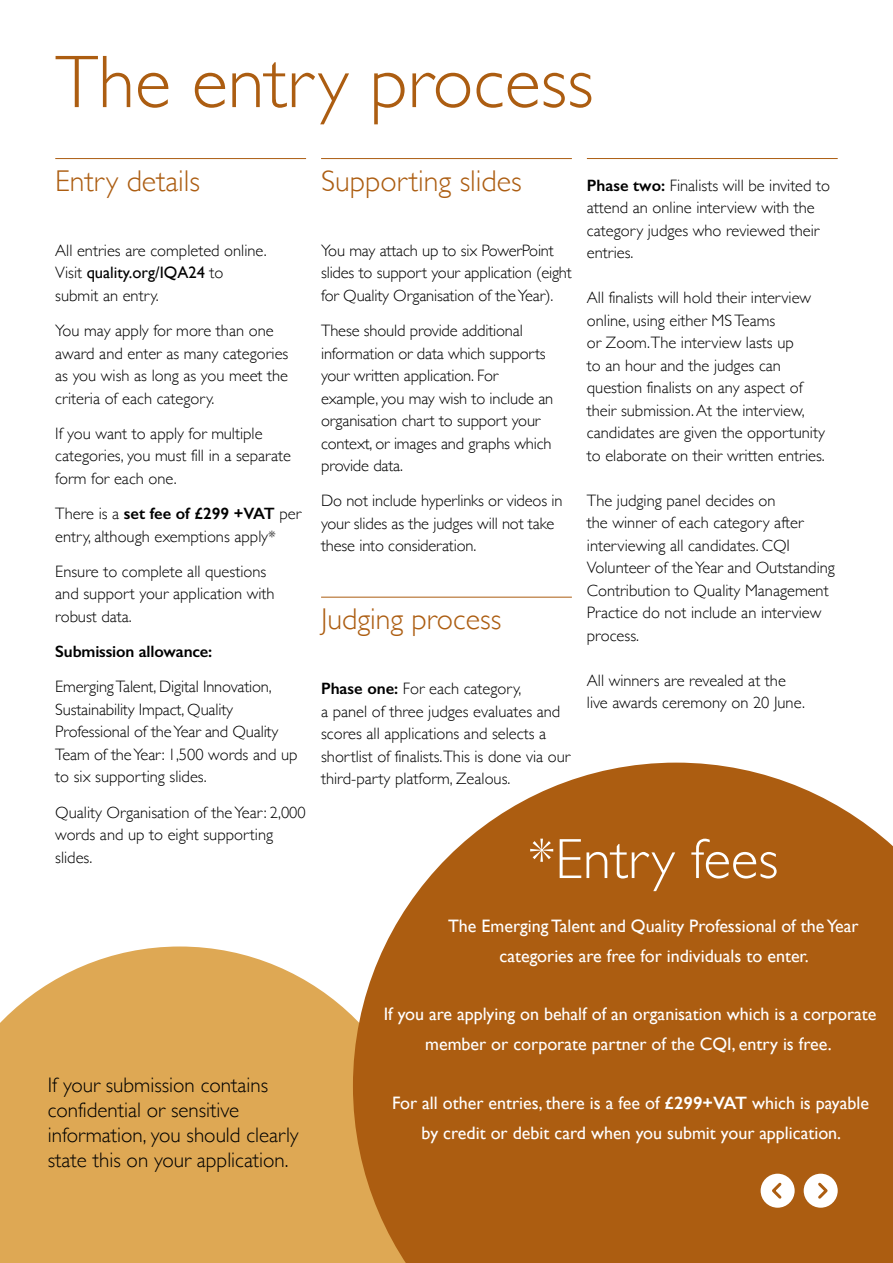
<style>
.page{position:relative;width:893px;height:1263px;background:#fff}
.page>*{position:absolute;margin:0;border:0;box-sizing:border-box;transform-origin:0 0}
.Headline{font:300 75px "Gill Sans";color:#ac5d11}
.t1{font:300 57px "Gill Sans";color:#fff}
.Gill_Sans_light_headline{font:300 30px "Gill Sans";color:#ac5d11}
.t2{font:300 21px/25.2px "Gill Sans";color:#000}
.t3{font:18px/30px "Gill Sans";color:#fff;text-align:center}
.body_copy_light{font:300 16.5px/22.5px "Gill Sans";color:#000}
.Gill_Sans_light_headline-2{font:300 16.5px/22.5px "Gill Sans";color:#000}
.body_copy_light-2{font:600 16.5px "Gill Sans";letter-spacing:-.01em;color:#000}
.s1{font-weight:400}
.s2{font-weight:600}
</style>
<div class="page">
<svg style="left:0;top:946px;width:353px;height:317px;background:#e0ae60"></svg>
<svg style="left:353px;top:763px;width:540px;height:500px;background:#b56e2a"></svg>
<hr style="left:55px;top:158px;width:251px;height:1px;background:#ac5d11">
<hr style="left:587px;top:158px;width:251px;height:1px;background:#ac5d11">
<div style="left:761px;top:1174px;width:34px;height:34px;background:#fff;border-radius:50%"></div>
<svg style="left:772px;top:1182px;width:10px;height:17px"></svg>
<div style="left:804px;top:1174px;width:34px;height:34px;background:#fff;border-radius:50%"></div>
<svg style="left:818px;top:1182px;width:10px;height:17px"></svg>
<hr style="left:321px;top:158px;width:251px;height:1px;background:#ac5d11">
<hr style="left:321px;top:597px;width:251px;height:1px;background:#ac5d11">
<p class="Headline" style="left:55px;top:23px;width:540px">The entry process</p>
<p class="Gill_Sans_light_headline" style="left:55px;top:157px;width:146px">Entry details</p>
<p class="body_copy_light" style="left:55px;top:238px;width:213px">All entries are completed online.<br>Visit <span class="s1">quality.org/IQA24</span> to submit an entry.</p>
<p class="body_copy_light" style="left:55px;top:319px;width:235px">You may apply for more than one award and enter as many categories as you wish as long as you meet the criteria of each category.</p>
<p class="body_copy_light" style="left:55px;top:421px;width:237px">If you want to apply for multiple categories, you must fill in a separate form for each one.</p>
<p class="body_copy_light" style="left:55px;top:502px;width:247px">There is a <span class="s2">set fee of £299 +VAT</span> per entry, although exemptions apply*</p>
<p class="body_copy_light" style="left:55px;top:559px;width:221px">Ensure to complete all questions and support your application with robust data.</p>
<p class="body_copy_light-2" style="left:55px;top:642px;width:159px">Submission allowance:</p>
<p class="body_copy_light" style="left:55px;top:675px;width:244px">Emerging Talent, Digital Innovation, Sustainability Impact, Quality Professional of the Year and Quality Team of the Year: 1,500 words and up to six supporting slides.</p>
<p class="body_copy_light" style="left:55px;top:800px;width:252px">Quality Organisation of the Year: 2,000 words and up to eight supporting slides.</p>
<p class="Gill_Sans_light_headline" style="left:321px;top:157px;width:202px">Supporting slides</p>
<p class="body_copy_light" style="left:321px;top:238px;width:252px">You may attach up to six PowerPoint slides to support your application (eight for Quality Organisation of the Year).</p>
<p class="body_copy_light" style="left:321px;top:319px;width:234px">These should provide additional information or data which supports your written application. For example, you may wish to include an organisation chart to support your context, or images and graphs which provide data.</p>
<p class="body_copy_light" style="left:321px;top:489px;width:243px">Do not include hyperlinks or videos in your slides as the judges will not take these into consideration.</p>
<p class="Gill_Sans_light_headline" style="left:321px;top:596px;width:182px">Judging process</p>
<p class="body_copy_light" style="left:321px;top:677px;width:251px"><span class="s2">Phase one:</span> For each category,<br>a panel of three judges evaluates and scores all applications and selects a shortlist of finalists.This is done via our third-party platform, Zealous.</p>
<p class="Gill_Sans_light_headline-2" style="left:587px;top:173px;width:245px"><span class="s2">Phase two:</span> Finalists will be invited to attend an online interview with the category judges who reviewed their entries.</p>
<p class="Gill_Sans_light_headline-2" style="left:587px;top:286px;width:240px">All finalists will hold their interview online, using either MS Teams<br>or Zoom.The interview lasts up<br>to an hour and the judges can question finalists on any aspect of their submission. At the interview, candidates are given the opportunity to elaborate on their written entries.</p>
<p class="Gill_Sans_light_headline-2" style="left:587px;top:488px;width:250px">The judging panel decides on<br>the winner of each category after interviewing all candidates. CQI<br>Volunteer of the Year and Outstanding<br>Contribution to Quality Management<br>Practice do not include an interview process.</p>
<p class="Gill_Sans_light_headline-2" style="left:587px;top:668px;width:220px">All winners are revealed at the live awards ceremony on 20 June.</p>
<p class="t1" style="left:528px;top:814px;width:252px">*Entry fees</p>
<p class="t3" style="left:448px;top:910px;width:412px">The Emerging Talent and Quality Professional of the Year categories are free for individuals to enter.</p>
<p class="t2" style="left:48px;top:1071px;width:252px">If your submission contains confidential or sensitive information, you should clearly state this on your application.</p>
<p class="t3" style="left:384px;top:999px;width:494px">If you are applying on behalf of an organisation which is a corporate member or corporate partner of the CQI, entry is free.</p>
<p class="t3" style="left:392px;top:1087px;width:478px">For all other entries, there is a fee of <span class="s2">£299+VAT</span> which is payable by credit or debit card when you submit your application.</p>
</div>
